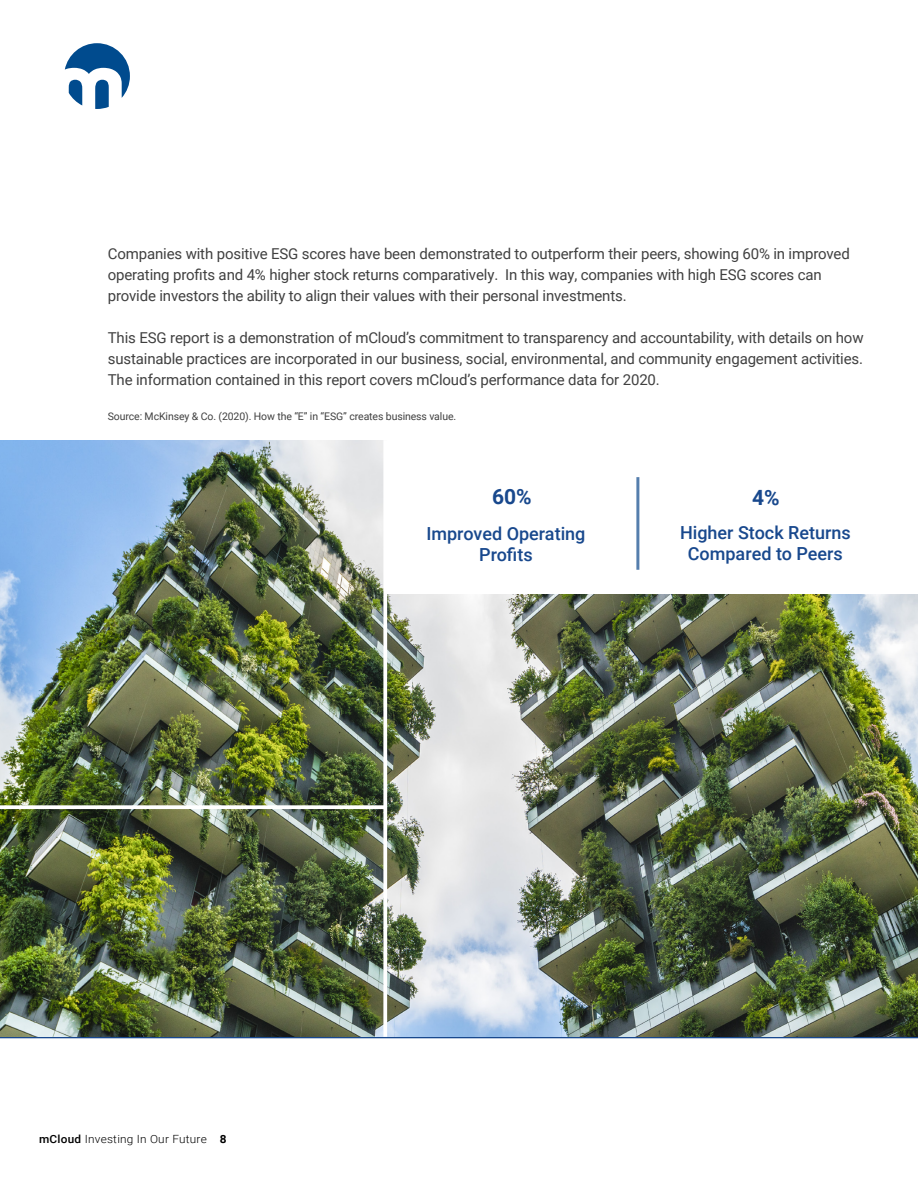
<style>
.page{position:relative;width:918px;height:1188px;background:#fff}
.page>*{position:absolute;margin:0;border:0;box-sizing:border-box;transform-origin:0 0}
.t1{font:700 21px "Roboto";color:#18488d}
.t2{font:500 18px/21px "Roboto";color:#18488d;text-align:center}
.body_copy_2{font:15px/21px "Roboto";letter-spacing:-.01em;color:#404040}
.t3{font:300 11.25px "Roboto";letter-spacing:.02em;color:#000;scale:1.05 1}
.body_copy_2-2{font:10.5px "Roboto";letter-spacing:-.01em;color:#404040}
.s1{font-weight:500}
.s2{font-weight:700}
</style>
<div class="page">
<hr style="left:0;top:1037px;width:918px;height:1px;background:#18488d">
<svg style="left:65px;top:43px;width:65px;height:66px"></svg>
<img style="left:0;top:440px;width:918px;height:597px">
<div style="left:387px;top:435px;width:531px;height:159px;background:#fff"></div>
<svg style="left:383px;top:440px;width:4px;height:597px"></svg>
<hr style="left:636px;top:477px;width:3px;height:93px;background:#557ead">
<svg style="left:0;top:805px;width:386px;height:4px"></svg>
<p class="body_copy_2" style="left:108px;top:242px;width:744px">Companies with positive ESG scores have been demonstrated to outperform their peers, showing 60% in improved operating profits and 4% higher stock returns comparatively. In this way, companies with high ESG scores can provide investors the ability to align their values with their personal investments.</p>
<p class="body_copy_2" style="left:108px;top:327px;width:757px;text-align:justify">This ESG report is a demonstration of mCloud’s commitment to transparency and accountability, with details on how sustainable practices are incorporated in our business, social, environmental, and community engagement activities.<br>The information contained in this report covers mCloud’s performance data for 2020.</p>
<p class="body_copy_2-2" style="left:108px;top:409px;width:350px">Source: McKinsey &amp; Co. (2020). How the “E” in “ESG” creates business value.</p>
<p class="t1" style="left:492px;top:482px;width:41px">60%</p>
<p class="t1" style="left:752px;top:483px;width:29px">4%</p>
<p class="t2" style="left:426px;top:523px;width:161px">Improved Operating<br>Profits</p>
<p class="t2" style="left:680px;top:521px;width:172px">Higher Stock Returns<br>Compared to Peers</p>
<p class="t3" style="left:39px;top:1131px;width:180px"><span class="s1">mCloud</span> Investing In Our Future <span class="s2">8</span></p>
</div>
